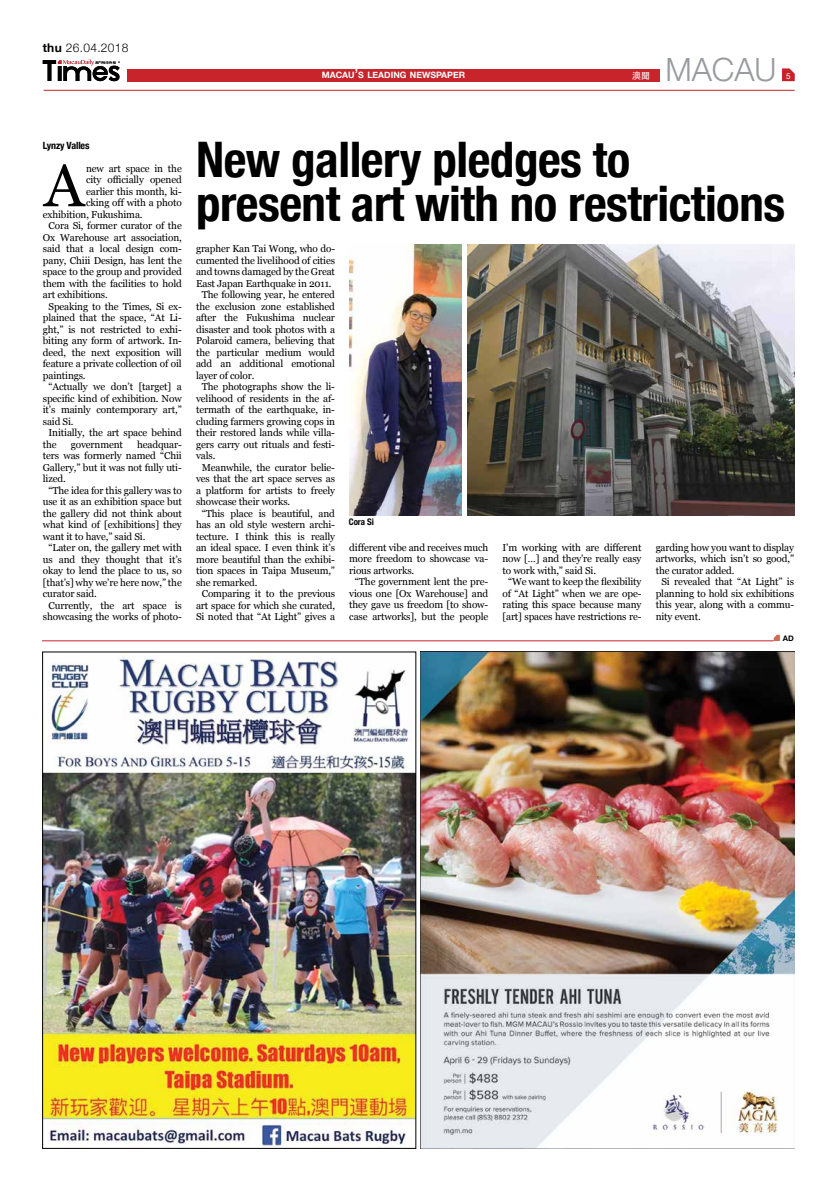
<style>
.page{position:relative;width:837px;height:1191px;background:#fff}
.page>*{position:absolute;margin:0;border:0;box-sizing:border-box;transform-origin:0 0}
.t1{font:59.8px "Georgia";color:#000}
.t2{font:700 condensed 49px/44px "Helvetica Neue";letter-spacing:-.01em;color:#000}
.t3{font:300 32px "Helvetica Neue";color:#999b9e}
.t4{font:300 12px "Helvetica Neue";letter-spacing:.025em;color:#000}
.t5{font:10px "Georgia";letter-spacing:-.015em;color:#000}
.t6{font:700 condensed 10px "Helvetica Neue";letter-spacing:-.015em;color:#000}
.t7{font:700 condensed 9px "Helvetica Neue";letter-spacing:-.01em;color:#000}
.t8{font:9px "Adobe Heiti Std";color:#fff}
.t9{font:700 8.8px "Helvetica Neue";color:#fff}
.t10{font:8px "Helvetica Neue";color:#fff}
.t11{font:700 7.7px "Helvetica Neue";color:#000}
.s1{font-weight:700}
.s2{font-size:12.5px}
</style>
<div class="page">
<div style="left:127px;top:69px;width:532px;height:12px;background:#c7242b"></div>
<svg style="left:782px;top:68px;width:12px;height:13px"></svg>
<svg style="left:43px;top:59px;width:77px;height:22px"></svg>
<hr style="left:44px;top:90px;width:750px;height:1px;background:#c7212a">
<hr style="left:42px;top:640px;width:731px;height:1px;background:#c7212a">
<svg style="left:773px;top:635px;width:6px;height:6px"></svg>
<img style="left:420px;top:652px;width:374px;height:496px">
<img style="left:45px;top:654px;width:369px;height:492px">
<img style="left:349px;top:244px;width:112px;height:272px">
<img style="left:467px;top:244px;width:327px;height:272px">
<p class="t4" style="left:43px;top:38px;width:87px"><span class="s1">thu</span> 26.04.2018</p>
<p class="t9" style="left:322px;top:68px;width:145px">MACAU<span class="s2">’</span>S LEADING NEWSPAPER</p>
<p class="t8" style="left:632px;top:70px;width:19px">澳聞</p>
<h3 class="t3" style="left:665px;top:44px;width:113px">MACAU</h3>
<p class="t10" style="left:786px;top:70px;width:6px">5</p>
<p class="t6" style="left:43px;top:137px;width:48px">Lynzy Valles</p>
<h1 class="t1" style="left:44px;top:142px;width:42px">A</h1>
<p class="t5" style="left:86px;top:161px;width:97px">new art space in the</p>
<p class="t5" style="left:86px;top:172px;width:97px">city officially opened</p>
<p class="t5" style="left:86px;top:184px;width:97px">earlier this month, ki-</p>
<p class="t5" style="left:86px;top:195px;width:97px">cking off with a photo</p>
<p class="t5" style="left:43px;top:207px;width:101px">exhibition, Fukushima.</p>
<p class="t5" style="left:48px;top:218px;width:135px">Cora Si, former curator of the</p>
<p class="t5" style="left:43px;top:230px;width:140px">Ox Warehouse art association,</p>
<p class="t5" style="left:43px;top:241px;width:140px">said that a local design com-</p>
<p class="t5" style="left:43px;top:253px;width:140px">pany, Chiii Design, has lent the</p>
<p class="t5" style="left:43px;top:264px;width:140px">space to the group and provided</p>
<p class="t5" style="left:43px;top:276px;width:140px">them with the facilities to hold</p>
<p class="t5" style="left:43px;top:287px;width:66px">art exhibitions.</p>
<p class="t5" style="left:48px;top:299px;width:135px">Speaking to the Times, Si ex-</p>
<p class="t5" style="left:43px;top:310px;width:140px">plained that the space, “At Li-</p>
<p class="t5" style="left:43px;top:322px;width:140px">ght,” is not restricted to exhi-</p>
<p class="t5" style="left:43px;top:333px;width:140px">biting any form of artwork. In-</p>
<p class="t5" style="left:43px;top:345px;width:140px">deed, the next exposition will</p>
<p class="t5" style="left:43px;top:356px;width:140px">feature a private collection of oil</p>
<p class="t5" style="left:43px;top:368px;width:44px">paintings.</p>
<p class="t5" style="left:48px;top:379px;width:135px">“Actually we don’t [target] a</p>
<p class="t5" style="left:43px;top:391px;width:140px">specific kind of exhibition. Now</p>
<p class="t5" style="left:43px;top:402px;width:140px">it’s mainly contemporary art,”</p>
<p class="t5" style="left:43px;top:414px;width:32px">said Si.</p>
<p class="t5" style="left:48px;top:425px;width:135px">Initially, the art space behind</p>
<p class="t5" style="left:43px;top:437px;width:15px">the</p>
<p class="t5" style="left:71px;top:437px;width:54px">government</p>
<p class="t5" style="left:137px;top:437px;width:46px">headquar-</p>
<p class="t5" style="left:43px;top:448px;width:140px">ters was formerly named “Chii</p>
<p class="t5" style="left:43px;top:460px;width:140px">Gallery,” but it was not fully uti-</p>
<p class="t5" style="left:43px;top:471px;width:24px">lized.</p>
<p class="t5" style="left:48px;top:483px;width:135px">“The idea for this gallery was to</p>
<p class="t5" style="left:43px;top:494px;width:140px">use it as an exhibition space but</p>
<p class="t5" style="left:43px;top:506px;width:140px">the gallery did not think about</p>
<p class="t5" style="left:43px;top:517px;width:140px">what kind of [exhibitions] they</p>
<p class="t5" style="left:43px;top:529px;width:104px">want it to have,” said Si.</p>
<p class="t5" style="left:48px;top:540px;width:135px">“Later on, the gallery met with</p>
<p class="t5" style="left:43px;top:552px;width:140px">us and they thought that it’s</p>
<p class="t5" style="left:43px;top:563px;width:140px">okay to lend the place to us, so</p>
<p class="t5" style="left:43px;top:575px;width:140px">[that’s] why we’re here now,” the</p>
<p class="t5" style="left:43px;top:586px;width:55px">curator said.</p>
<p class="t5" style="left:48px;top:598px;width:135px">Currently, the art space is</p>
<p class="t5" style="left:43px;top:609px;width:140px">showcasing the works of photo-</p>
<h2 class="t2" style="left:196px;top:134px;width:590px">New gallery pledges to present art with no restrictions</h2>
<p class="t5" style="left:196px;top:241px;width:140px">grapher Kan Tai Wong, who do-</p>
<p class="t5" style="left:196px;top:253px;width:140px">cumented the livelihood of cities</p>
<p class="t5" style="left:196px;top:264px;width:140px">and towns damaged by the Great</p>
<p class="t5" style="left:196px;top:276px;width:137px">East Japan Earthquake in 2011.</p>
<p class="t5" style="left:202px;top:287px;width:135px">The following year, he entered</p>
<p class="t5" style="left:196px;top:299px;width:140px">the exclusion zone established</p>
<p class="t5" style="left:196px;top:310px;width:140px">after the Fukushima nuclear</p>
<p class="t5" style="left:196px;top:322px;width:140px">disaster and took photos with a</p>
<p class="t5" style="left:196px;top:333px;width:140px">Polaroid camera, believing that</p>
<p class="t5" style="left:196px;top:345px;width:140px">the particular medium would</p>
<p class="t5" style="left:196px;top:356px;width:140px">add an additional emotional</p>
<p class="t5" style="left:196px;top:368px;width:60px">layer of color.</p>
<p class="t5" style="left:202px;top:379px;width:135px">The photographs show the li-</p>
<p class="t5" style="left:196px;top:391px;width:140px">velihood of residents in the af-</p>
<p class="t5" style="left:196px;top:402px;width:140px">termath of the earthquake, in-</p>
<p class="t5" style="left:196px;top:414px;width:140px">cluding farmers growing cops in</p>
<p class="t5" style="left:196px;top:425px;width:140px">their restored lands while villa-</p>
<p class="t5" style="left:196px;top:437px;width:140px">gers carry out rituals and festi-</p>
<p class="t5" style="left:196px;top:448px;width:21px">vals.</p>
<p class="t5" style="left:202px;top:460px;width:135px">Meanwhile, the curator belie-</p>
<p class="t5" style="left:196px;top:471px;width:140px">ves that the art space serves as</p>
<p class="t5" style="left:196px;top:483px;width:140px">a platform for artists to freely</p>
<p class="t5" style="left:196px;top:494px;width:96px">showcase their works.</p>
<p class="t5" style="left:202px;top:506px;width:135px">“This place is beautiful, and</p>
<p class="t5" style="left:196px;top:517px;width:140px">has an old style western archi-</p>
<p class="t5" style="left:196px;top:529px;width:140px">tecture. I think this is really</p>
<p class="t5" style="left:196px;top:540px;width:140px">an ideal space. I even think it’s</p>
<p class="t5" style="left:196px;top:552px;width:140px">more beautiful than the exhibi-</p>
<p class="t5" style="left:196px;top:563px;width:140px">tion spaces in Taipa Museum,”</p>
<p class="t5" style="left:196px;top:575px;width:63px">she remarked.</p>
<p class="t5" style="left:202px;top:586px;width:135px">Comparing it to the previous</p>
<p class="t5" style="left:196px;top:598px;width:140px">art space for which she curated,</p>
<p class="t5" style="left:196px;top:609px;width:140px">Si noted that “At Light” gives a</p>
<p class="t7" style="left:349px;top:514px;width:26px">Cora Si</p>
<p class="t5" style="left:349px;top:540px;width:140px">different vibe and receives much</p>
<p class="t5" style="left:349px;top:551px;width:140px">more freedom to showcase va-</p>
<p class="t5" style="left:349px;top:563px;width:66px">rious artworks.</p>
<p class="t5" style="left:355px;top:574px;width:135px">“The government lent the pre-</p>
<p class="t5" style="left:349px;top:586px;width:140px">vious one [Ox Warehouse] and</p>
<p class="t5" style="left:349px;top:597px;width:140px">they gave us freedom [to show-</p>
<p class="t5" style="left:349px;top:609px;width:140px">case artworks], but the people</p>
<p class="t5" style="left:502px;top:540px;width:140px">I’m working with are different</p>
<p class="t5" style="left:502px;top:551px;width:140px">now […] and they’re really easy</p>
<p class="t5" style="left:502px;top:563px;width:95px">to work with,” said Si.</p>
<p class="t5" style="left:508px;top:574px;width:135px">“We want to keep the flexibility</p>
<p class="t5" style="left:502px;top:586px;width:140px">of “At Light” when we are ope-</p>
<p class="t5" style="left:502px;top:597px;width:140px">rating this space because many</p>
<p class="t5" style="left:502px;top:609px;width:140px">[art] spaces have restrictions re-</p>
<p class="t5" style="left:655px;top:540px;width:140px">garding how you want to display</p>
<p class="t5" style="left:655px;top:551px;width:140px">artworks, which isn’t so good,”</p>
<p class="t5" style="left:655px;top:563px;width:80px">the curator added.</p>
<p class="t5" style="left:661px;top:574px;width:134px">Si revealed that “At Light” is</p>
<p class="t5" style="left:655px;top:586px;width:140px">planning to hold six exhibitions</p>
<p class="t5" style="left:655px;top:597px;width:140px">this year, along with a commu-</p>
<p class="t5" style="left:655px;top:609px;width:47px">nity event.</p>
<p class="t11" style="left:782px;top:632px;width:12px">AD</p>
</div>
